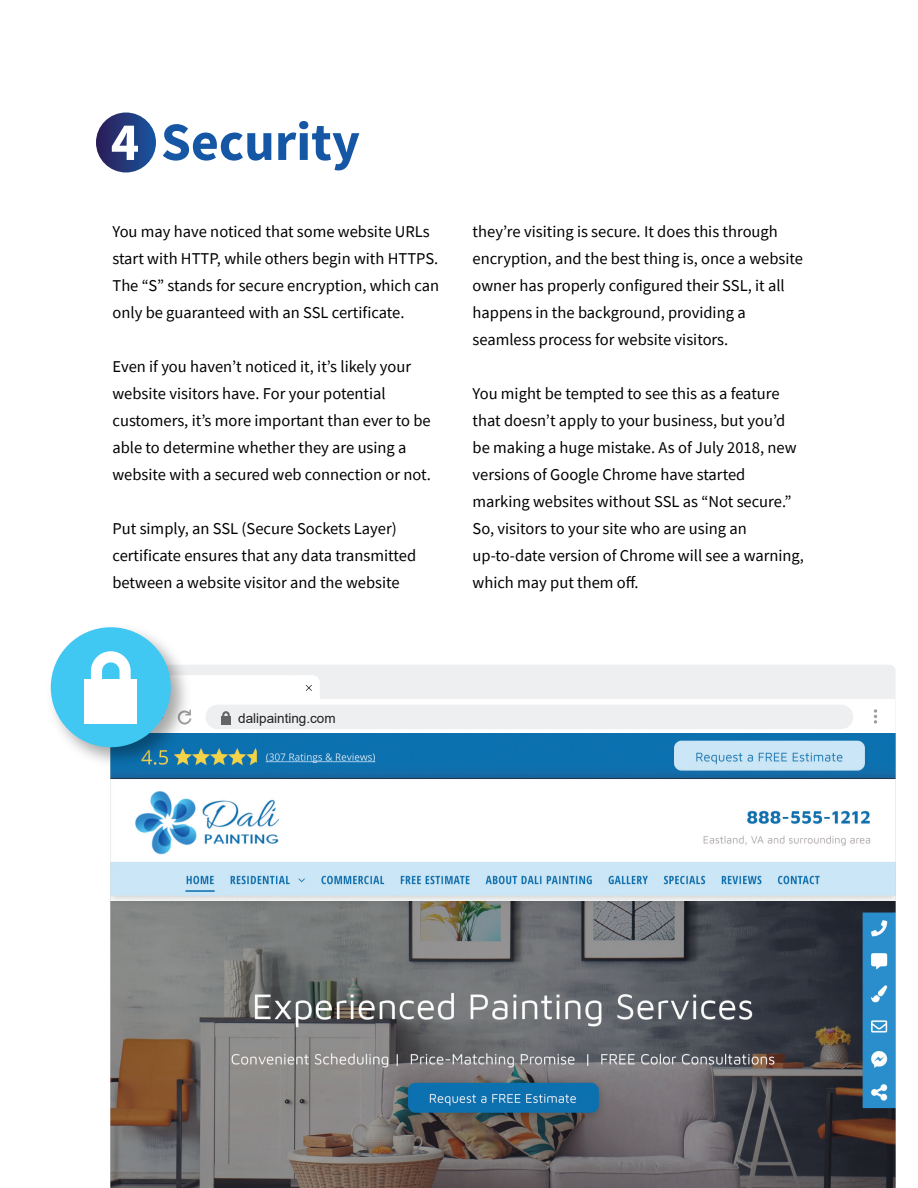
<style>
.page{position:relative;width:918px;height:1188px;background:#fff}
.page>*{position:absolute;margin:0;border:0;box-sizing:border-box;transform-origin:0 0}
.t1{font:700 54px "Source Sans Pro";color:#1557a5}
.t2{font:16.5px/27px "Source Sans Pro";color:#000}
.t3{font:13.5px "Arial";color:#231f20}
.s1{color:#fff}
</style>
<div class="page">
<div style="left:96px;top:112px;width:60px;height:60px;background:linear-gradient(to right,#301f58,#1b569f);border-radius:30px"></div>
<div style="left:198px;top:665px;width:698px;height:69px;background:#edeff0"></div>
<div style="left:111px;top:699px;width:784px;height:35px;background:#fff"></div>
<div style="left:206px;top:705px;width:647px;height:24px;background:#edeff0;border-radius:12px"></div>
<svg style="left:874px;top:709px;width:3px;height:15px"></svg>
<svg style="left:198px;top:675px;width:122px;height:24px"></svg>
<div style="left:221px;top:716px;width:10px;height:9px;background:#626465"></div>
<svg style="left:222px;top:711px;width:8px;height:5px"></svg>
<img style="left:111px;top:734px;width:785px;height:454px">
<img style="left:50px;top:627px;width:148px;height:147px">
<div style="left:51px;top:627px;width:120px;height:120px;background:#40c7f2;border-radius:60px"></div>
<div style="left:84px;top:679px;width:53px;height:44px;background:#fff"></div>
<svg style="left:91px;top:651px;width:40px;height:28px"></svg>
<h1 class="t1" style="left:111px;top:105px;width:251px"><span class="s1">4</span> Security</h1>
<p class="t2" style="left:112px;top:218px;width:328px">You may have noticed that some website URLs start with HTTP, while others begin with HTTPS.<br>The “S” stands for secure encryption, which can only be guaranteed with an SSL certificate.</p>
<p class="t2" style="left:112px;top:353px;width:320px">Even if you haven’t noticed it, it’s likely your website visitors have. For your potential customers, it’s more important than ever to be able to determine whether they are using a website with a secured web connection or not.</p>
<p class="t2" style="left:112px;top:515px;width:305px">Put simply, an SSL (Secure Sockets Layer) certificate ensures that any data transmitted between a website visitor and the website</p>
<p class="t2" style="left:473px;top:218px;width:332px">they’re visiting is secure. It does this through encryption, and the best thing is, once a website owner has properly configured their SSL, it all happens in the background, providing a seamless process for website visitors.</p>
<p class="t2" style="left:473px;top:380px;width:333px">You might be tempted to see this as a feature that doesn’t apply to your business, but you’d be making a huge mistake. As of July 2018, new versions of Google Chrome have started marking websites without SSL as “Not secure.” So, visitors to your site who are using an up-to-date version of Chrome will see a warning, which may put them off.</p>
<p class="t3" style="left:238px;top:709px;width:99px">dalipainting.com</p>
</div>
